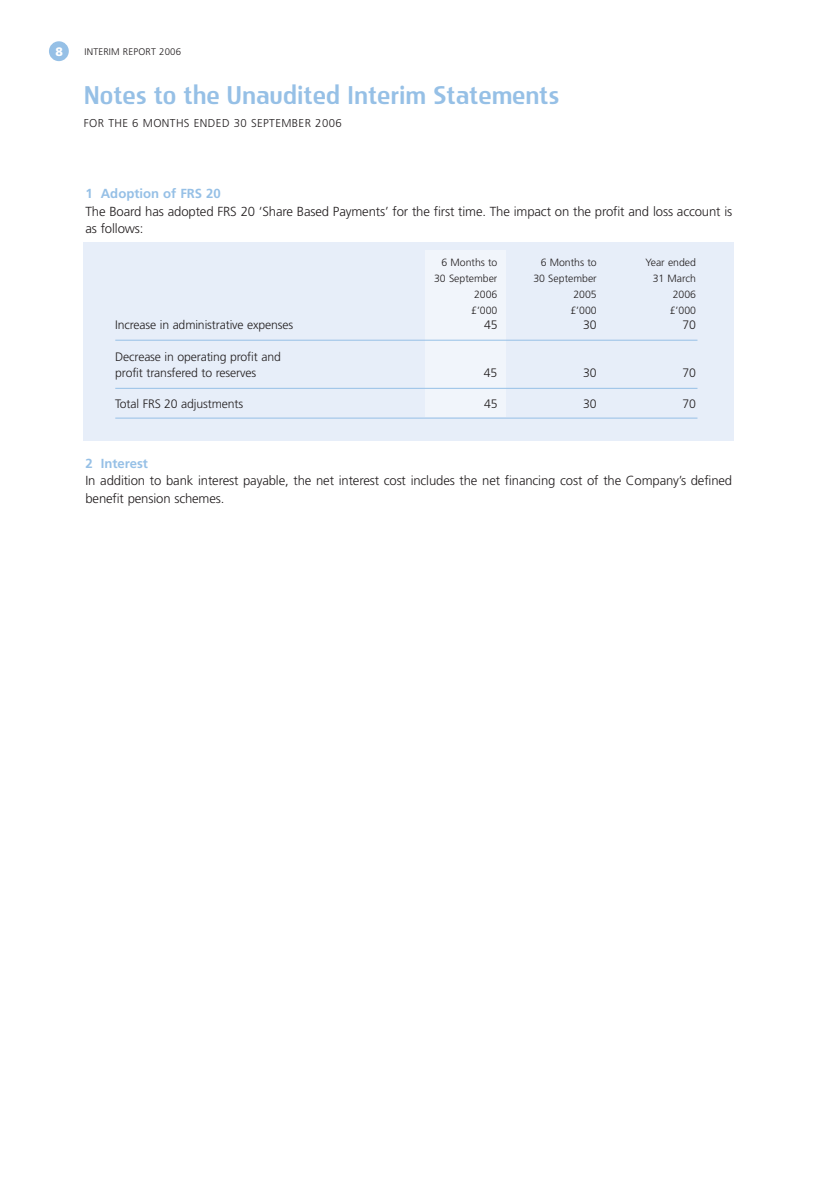
<style>
.page{position:relative;width:819px;height:1191px;background:#fff}
.page>*{position:absolute;margin:0;border:0;box-sizing:border-box;transform-origin:0 0}
.t1{font:24.5px "Storm Sans";color:#96c0e6}
.t2{font:300 13.12px/17.5px "Frutiger";letter-spacing:-.01em;color:#231f20}
.t3{font:700 13.12px "Frutiger";color:#96c0e6}
.t4{font:300 12.25px/15.8px "Frutiger";letter-spacing:-.01em;color:#231f20}
.t5{font:900 12.25px "Frutiger";color:#fff}
.t6{font:300 11.38px "Frutiger";letter-spacing:.035em;color:#231f20}
.t7{font:300 10.5px "Frutiger";color:#231f20}
.t8{font:300 9.62px "Frutiger";letter-spacing:.015em;color:#231f20}
</style>
<div class="page">
<div style="left:84px;top:242px;width:650px;height:198px;background:#e7eef9"></div>
<div style="left:425px;top:250px;width:81px;height:167px;background:#f1f5fb"></div>
<hr style="left:115px;top:340px;width:582px;height:1px;background:#96c0e6">
<hr style="left:115px;top:388px;width:582px;height:1px;background:#96c0e6">
<hr style="left:115px;top:418px;width:582px;height:1px;background:#96c0e6">
<div style="left:49px;top:41px;width:20px;height:20px;background:#96c0e6;border-radius:50%"></div>
<p class="t5" style="left:55px;top:46px;width:9px">8</p>
<p class="t8" style="left:84px;top:48px;width:98px">INTERIM REPORT 2006</p>
<h1 class="t1" style="left:84px;top:84px;width:477px">Notes to the Unaudited Interim Statements</h1>
<p class="t6" style="left:84px;top:118px;width:259px">FOR THE 6 MONTHS ENDED 30 SEPTEMBER 2006</p>
<p class="t3" style="left:85px;top:188px;width:137px">1 Adoption of FRS 20</p>
<p class="t2" style="left:85px;top:203px;width:648px">The Board has adopted FRS 20 ‘Share Based Payments’ for the first time. The impact on the profit and loss account is as follows:</p>
<p class="t7" style="left:441px;top:258px;width:58px">6 Months to</p>
<p class="t7" style="left:540px;top:258px;width:58px">6 Months to</p>
<p class="t7" style="left:645px;top:258px;width:52px">Year ended</p>
<p class="t7" style="left:434px;top:274px;width:65px">30 September</p>
<p class="t7" style="left:533px;top:274px;width:65px">30 September</p>
<p class="t7" style="left:652px;top:274px;width:45px">31 March</p>
<p class="t7" style="left:474px;top:290px;width:25px">2006</p>
<p class="t7" style="left:573px;top:290px;width:25px">2005</p>
<p class="t7" style="left:672px;top:290px;width:25px">2006</p>
<p class="t7" style="left:471px;top:306px;width:28px">£’000</p>
<p class="t7" style="left:570px;top:306px;width:28px">£’000</p>
<p class="t7" style="left:669px;top:306px;width:28px">£’000</p>
<p class="t4" style="left:115px;top:318px;width:179px">Increase in administrative expenses</p>
<p class="t4" style="left:484px;top:318px;width:15px">45</p>
<p class="t4" style="left:583px;top:318px;width:15px">30</p>
<p class="t4" style="left:682px;top:318px;width:15px">70</p>
<p class="t4" style="left:115px;top:350px;width:167px">Decrease in operating profit and profit transfered to reserves</p>
<p class="t4" style="left:484px;top:365px;width:15px">45</p>
<p class="t4" style="left:583px;top:365px;width:15px">30</p>
<p class="t4" style="left:682px;top:365px;width:15px">70</p>
<p class="t4" style="left:115px;top:397px;width:129px">Total FRS 20 adjustments</p>
<p class="t4" style="left:484px;top:397px;width:15px">45</p>
<p class="t4" style="left:583px;top:397px;width:15px">30</p>
<p class="t4" style="left:682px;top:397px;width:15px">70</p>
<p class="t3" style="left:85px;top:458px;width:64px">2 Interest</p>
<p class="t2" style="left:85px;top:473px;width:648px">In addition to bank interest payable, the net interest cost includes the net financing cost of the Company’s defined benefit pension schemes.</p>
</div>
